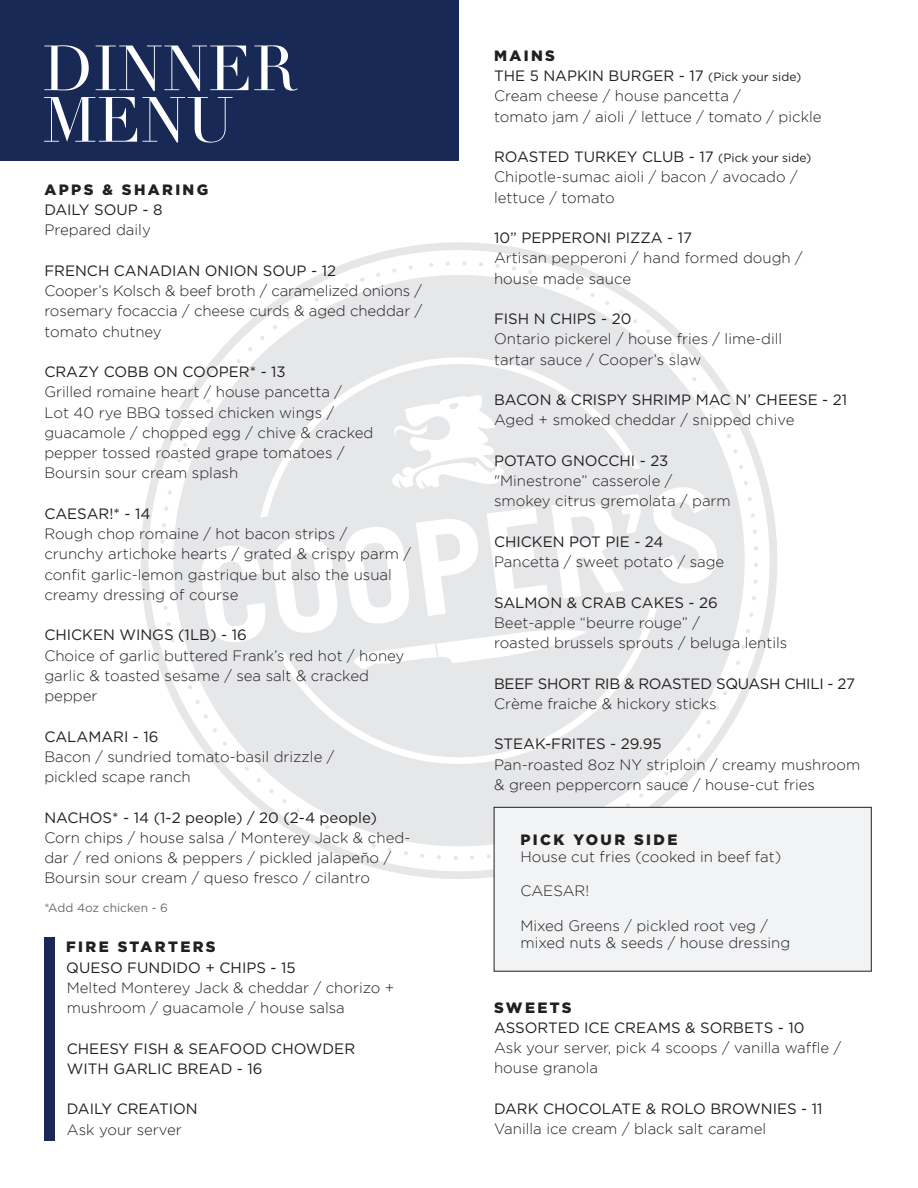
<style>
.page{position:relative;width:918px;height:1188px;background:#fff}
.page>*{position:absolute;margin:0;border:0;box-sizing:border-box;transform-origin:0 0}
.t1{font:62.7px/51.4px "Didot LT Std";color:#fff}
.t2{font:300 15px/20.2px "Gotham";color:#231f20}
.t3{font:15px/20.2px "Gotham";color:#231f20}
.t4{font:900 15px "Gotham";letter-spacing:.16em;color:#231f20}
.t5{font:15px "Gotham";letter-spacing:-.02em;color:#231f20}
.t6{font:12px "Gotham";color:#6c6d70}
.s1{font-weight:900}
.s2{font-weight:400}
.s3{font-weight:400;font-size:12px}
</style>
<div class="page">
<svg style="left:140px;top:242px;width:649px;height:649px"></svg>
<svg style="left:155px;top:257px;width:608px;height:607px;fill:#e6e7e9"></svg>
<svg style="left:362px;top:542px;width:30px;height:66px"></svg>
<div style="left:0;top:0;width:459px;height:161px;background:#192955"></div>
<div style="left:494px;top:807px;width:378px;height:165px;background:#f2f3f4;border:1px solid #231f20"></div>
<div style="left:44px;top:938px;width:11px;height:203px;background:#192955"></div>
<h1 class="t1" style="left:42px;top:44px;width:257px">DINNER<br>MENU</h1>
<p class="t4" style="left:44px;top:181px;width:165px">APPS &amp; SHARING</p>
<p class="t3" style="left:44px;top:200px;width:120px">DAILY SOUP - 8</p>
<p class="t2" style="left:44px;top:220px;width:108px">Prepared daily</p>
<p class="t3" style="left:44px;top:260px;width:293px">FRENCH CANADIAN ONION SOUP - 12</p>
<p class="t2" style="left:44px;top:281px;width:379px;text-align:justify">Cooper’s Kolsch &amp; beef broth / caramelized onions / rosemary focaccia / cheese curds &amp; aged cheddar / tomato chutney</p>
<p class="t3" style="left:44px;top:362px;width:243px">CRAZY COBB ON COOPER* - 13</p>
<p class="t2" style="left:44px;top:382px;width:331px">Grilled romaine heart / house pancetta /<br>Lot 40 rye BBQ tossed chicken wings / guacamole / chopped egg / chive &amp; cracked pepper tossed roasted grape tomatoes / Boursin sour cream splash</p>
<p class="t3" style="left:44px;top:503px;width:108px">CAESAR!* - 14</p>
<p class="t2" style="left:44px;top:524px;width:368px">Rough chop romaine / hot bacon strips /<br>crunchy artichoke hearts / grated &amp; crispy parm / confit garlic-lemon gastrique but also the usual creamy dressing of course</p>
<p class="t3" style="left:44px;top:625px;width:204px">CHICKEN WINGS (1LB) - 16</p>
<p class="t2" style="left:44px;top:645px;width:362px">Choice of garlic buttered Frank’s red hot / honey garlic &amp; toasted sesame / sea salt &amp; cracked pepper</p>
<p class="t3" style="left:44px;top:726px;width:116px">CALAMARI - 16</p>
<p class="t2" style="left:44px;top:746px;width:292px">Bacon / sundried tomato-basil drizzle / pickled scape ranch</p>
<p class="t3" style="left:44px;top:807px;width:334px">NACHOS* - 14 (1-2 people) / 20 (2-4 people)</p>
<p class="t2" style="left:44px;top:827px;width:368px">Corn chips / house salsa / Monterey Jack &amp; ched&shy;dar / red onions &amp; peppers / pickled jalapeño /<br>Boursin sour cream / queso fresco / cilantro</p>
<p class="t6" style="left:44px;top:901px;width:125px">*Add 4oz chicken - 6</p>
<p class="t4" style="left:66px;top:939px;width:151px">FIRE STARTERS</p>
<p class="t3" style="left:66px;top:957px;width:231px">QUESO FUNDIDO + CHIPS - 15</p>
<p class="t2" style="left:67px;top:977px;width:329px">Melted Monterey Jack &amp; cheddar / chorizo + mushroom / guacamole / house salsa</p>
<p class="t3" style="left:67px;top:1038px;width:290px">CHEESY FISH &amp; SEAFOOD CHOWDER<br>WITH GARLIC BREAD - 16</p>
<p class="t3" style="left:67px;top:1099px;width:132px">DAILY CREATION</p>
<p class="t2" style="left:67px;top:1119px;width:117px">Ask your server</p>
<p class="t2" style="left:494px;top:45px;width:329px"><span class="s1">MAINS<br></span><span class="s2">THE 5 NAPKIN BURGER - 17</span> <span class="s3">(Pick your side)<br></span>Cream cheese / house pancetta /<br>tomato jam / aioli / lettuce / tomato / pickle</p>
<p class="t2" style="left:494px;top:146px;width:319px"><span class="s2">ROASTED TURKEY CLUB - 17</span> <span class="s3">(Pick your side)<br></span>Chipotle-sumac aioli / bacon / avocado / lettuce / tomato</p>
<p class="t3" style="left:494px;top:227px;width:200px">10” PEPPERONI PIZZA - 17</p>
<p class="t2" style="left:494px;top:248px;width:310px">Artisan pepperoni / hand formed dough / house made sauce</p>
<p class="t3" style="left:494px;top:308px;width:139px">FISH N CHIPS - 20</p>
<p class="t2" style="left:494px;top:329px;width:290px">Ontario pickerel / house fries / lime-dill tartar sauce / Cooper’s slaw</p>
<p class="t3" style="left:494px;top:389px;width:355px">BACON &amp; CRISPY SHRIMP MAC N’ CHEESE - 21</p>
<p class="t2" style="left:494px;top:410px;width:302px">Aged + smoked cheddar / snipped chive</p>
<p class="t3" style="left:494px;top:450px;width:176px">POTATO GNOCCHI - 23</p>
<p class="t2" style="left:494px;top:470px;width:238px">"Minestrone” casserole / smokey citrus gremolata / parm</p>
<p class="t3" style="left:494px;top:531px;width:171px">CHICKEN POT PIE - 24</p>
<p class="t2" style="left:494px;top:551px;width:232px">Pancetta / sweet potato / sage</p>
<p class="t3" style="left:494px;top:592px;width:225px">SALMON &amp; CRAB CAKES - 26</p>
<p class="t2" style="left:494px;top:612px;width:295px">Beet-apple “beurre rouge” /<br>roasted brussels sprouts / beluga lentils</p>
<p class="t5" style="left:494px;top:675px;width:363px">BEEF SHORT RIB &amp; ROASTED SQUASH CHILI - 27</p>
<p class="t2" style="left:494px;top:693px;width:224px">Crème fraiche &amp; hickory sticks</p>
<p class="t3" style="left:494px;top:734px;width:169px">STEAK-FRITES - 29.95</p>
<p class="t2" style="left:494px;top:754px;width:368px">Pan-roasted 8oz NY striploin / creamy mushroom &amp; green peppercorn sauce / house-cut fries</p>
<p class="t4" style="left:520px;top:831px;width:159px">PICK YOUR SIDE</p>
<p class="t2" style="left:520px;top:846px;width:262px">House cut fries (cooked in beef fat)</p>
<p class="t2" style="left:520px;top:881px;width:70px">CAESAR!</p>
<p class="t2" style="left:520px;top:917px;width:271px;line-height:17.2px">Mixed Greens / pickled root veg / mixed nuts &amp; seeds / house dressing</p>
<p class="t4" style="left:494px;top:999px;width:79px">SWEETS</p>
<p class="t3" style="left:494px;top:1017px;width:312px">ASSORTED ICE CREAMS &amp; SORBETS - 10</p>
<p class="t2" style="left:494px;top:1037px;width:349px">Ask your server, pick 4 scoops / vanilla waffle / house granola</p>
<p class="t3" style="left:494px;top:1098px;width:330px">DARK CHOCOLATE &amp; ROLO BROWNIES - 11</p>
<p class="t2" style="left:494px;top:1118px;width:274px">Vanilla ice cream / black salt caramel</p>
</div>
